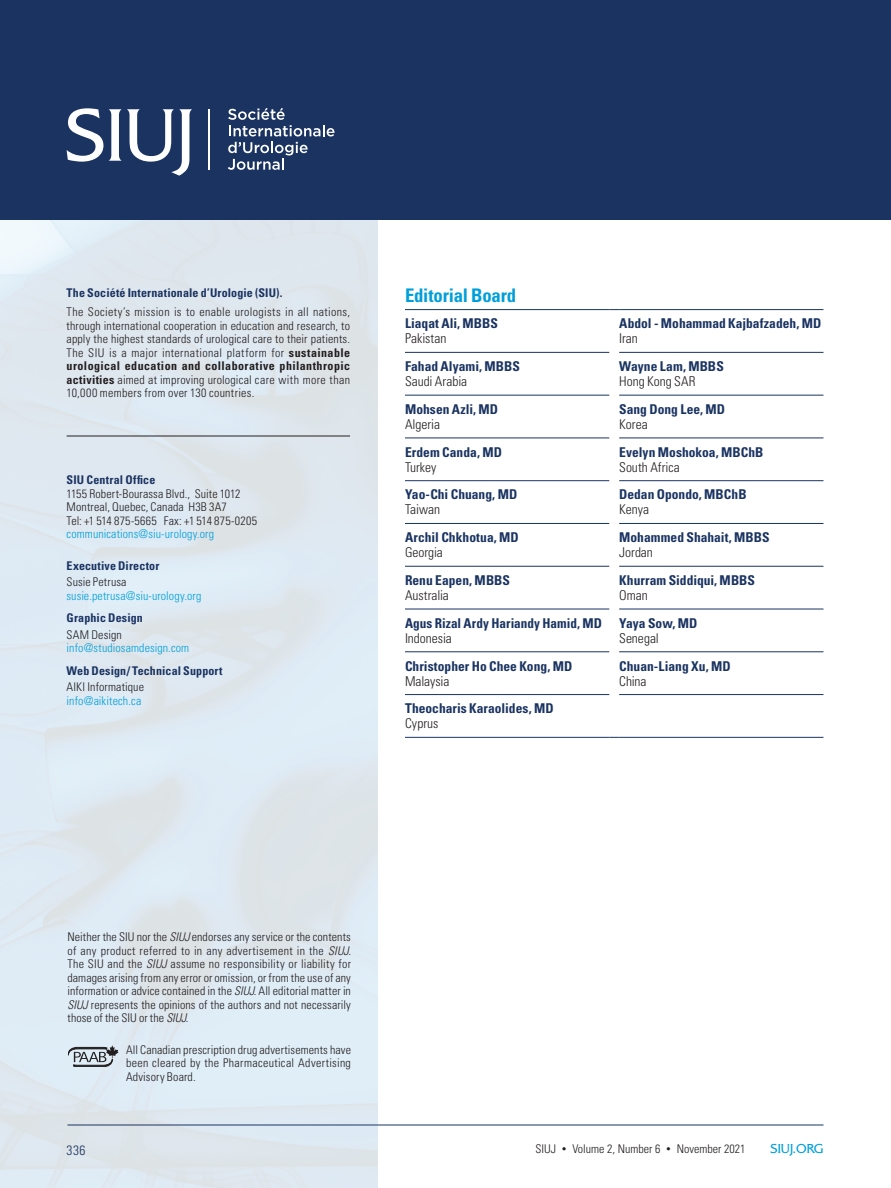
<style>
.page{position:relative;width:891px;height:1188px;background:#fff}
.page>*{position:absolute;margin:0;border:0;box-sizing:border-box;transform-origin:0 0}
.t1{font:700 condensed 18.75px "Univers LT Std";letter-spacing:-.01em;color:#009fda}
.t2{font:700 condensed 13.5px "Univers LT Std";color:#1a3361}
.t3{font:300 condensed 13.5px "Univers LT Std";color:#231f20}
.t4{font:500 13.5px "Alexon RR";color:#009fda}
.t5{font:300 condensed 13.5px "Univers LT Std";color:#1a3361}
.t6{font:300 condensed 12px/13.5px "Univers LT Std";letter-spacing:.015em;color:#231f20;text-align:justify}
.t7{font:700 condensed 12px "Univers LT Std";letter-spacing:.01em;color:#1a3361}
.t8{font:300 condensed 12px "Univers LT Std";letter-spacing:.01em;color:#009fda}
.s1{font-weight:700}
.s2{font-style:italic}
.s3{font-size:9px}
</style>
<div class="page">
<hr style="left:68px;top:1125px;width:756px;height:1px;background:#1a3361">
<div style="left:0;top:0;width:891px;height:220px;background:#1a3361"></div>
<hr style="left:405px;top:309px;width:204px;height:1px;background:#1a3361">
<hr style="left:619px;top:309px;width:204px;height:1px;background:#1a3361">
<hr style="left:405px;top:737px;width:204px;height:1px;background:#1a3361">
<hr style="left:619px;top:737px;width:204px;height:1px;background:#1a3361">
<hr style="left:405px;top:352px;width:204px;height:1px;background:#1a3361">
<hr style="left:405px;top:395px;width:204px;height:1px;background:#1a3361">
<hr style="left:405px;top:438px;width:204px;height:1px;background:#1a3361">
<hr style="left:405px;top:480px;width:204px;height:1px;background:#1a3361">
<hr style="left:405px;top:523px;width:204px;height:1px;background:#1a3361">
<hr style="left:405px;top:566px;width:204px;height:1px;background:#1a3361">
<hr style="left:405px;top:609px;width:204px;height:1px;background:#1a3361">
<hr style="left:405px;top:652px;width:204px;height:1px;background:#1a3361">
<hr style="left:405px;top:694px;width:204px;height:1px;background:#1a3361">
<hr style="left:619px;top:352px;width:204px;height:1px;background:#1a3361">
<hr style="left:619px;top:395px;width:204px;height:1px;background:#1a3361">
<hr style="left:619px;top:438px;width:204px;height:1px;background:#1a3361">
<hr style="left:619px;top:480px;width:204px;height:1px;background:#1a3361">
<hr style="left:619px;top:523px;width:204px;height:1px;background:#1a3361">
<hr style="left:619px;top:566px;width:204px;height:1px;background:#1a3361">
<hr style="left:619px;top:609px;width:204px;height:1px;background:#1a3361">
<hr style="left:619px;top:652px;width:204px;height:1px;background:#1a3361">
<hr style="left:619px;top:694px;width:204px;height:1px;background:#1a3361">
<hr style="left:67px;top:436px;width:283px;height:1px;background:#231f20">
<svg style="left:67px;top:108px;width:125px;height:68px"></svg>
<svg style="left:228px;top:108px;width:107px;height:62px"></svg>
<hr style="left:208px;top:109px;width:1px;height:61px;background:#fff">
<svg style="left:68px;top:1045px;width:51px;height:22px"></svg>
<p class="t7" style="left:67px;top:285px;width:217px">The Société Internationale d’Urologie (SIU).</p>
<p class="t6" style="left:67px;top:305px;width:285px">The Society’s mission is to enable urologists in all nations, through international cooperation in education and research, to apply the highest standards of urological care to their patients.<br>The SIU is a major international platform for <span class="s1">sustainable urological education and collaborative philanthropic activities</span> aimed at improving urological care with more than 10,000 members from over 130 countries.</p>
<p class="t7" style="left:67px;top:473px;width:90px">SIU Central Office</p>
<p class="t6" style="left:67px;top:487px;width:176px">1155 Robert-Bourassa Blvd., Suite 1012<br>Montreal, Quebec, Canada H3B 3A7</p>
<p class="t6" style="left:67px;top:514px;width:192px">Tel: +1 514 875-5665 Fax: +1 514 875-0205</p>
<p class="t8" style="left:67px;top:527px;width:149px">communications@siu-urology.org</p>
<p class="t7" style="left:67px;top:558px;width:94px">Executive Director</p>
<p class="t6" style="left:67px;top:575px;width:61px">Susie Petrusa</p>
<p class="t8" style="left:67px;top:588px;width:136px">susie.petrusa@siu-urology.org</p>
<p class="t7" style="left:67px;top:611px;width:78px">Graphic Design</p>
<p class="t6" style="left:67px;top:628px;width:57px">SAM Design</p>
<p class="t8" style="left:67px;top:641px;width:124px">info@studiosamdesign.com</p>
<p class="t7" style="left:67px;top:663px;width:157px">Web Design/ Technical Support</p>
<p class="t6" style="left:67px;top:680px;width:79px">AIKI Informatique</p>
<p class="t8" style="left:67px;top:693px;width:76px">info@aikitech.ca</p>
<p class="t1" style="left:405px;top:283px;width:113px">Editorial Board</p>
<p class="t2" style="left:405px;top:315px;width:95px">Liaqat Ali, MBBS</p>
<p class="t3" style="left:405px;top:331px;width:43px">Pakistan</p>
<p class="t2" style="left:619px;top:315px;width:204px">Abdol - Mohammad Kajbafzadeh, MD</p>
<p class="t3" style="left:619px;top:331px;width:20px">Iran</p>
<p class="t2" style="left:405px;top:358px;width:117px">Fahad Alyami, MBBS</p>
<p class="t3" style="left:405px;top:373px;width:64px">Saudi Arabia</p>
<p class="t2" style="left:619px;top:358px;width:106px">Wayne Lam, MBBS</p>
<p class="t3" style="left:619px;top:373px;width:78px">Hong Kong SAR</p>
<p class="t2" style="left:405px;top:401px;width:95px">Mohsen Azli, MD</p>
<p class="t3" style="left:405px;top:416px;width:37px">Algeria</p>
<p class="t2" style="left:619px;top:401px;width:107px">Sang Dong Lee, MD</p>
<p class="t3" style="left:619px;top:416px;width:30px">Korea</p>
<p class="t2" style="left:405px;top:444px;width:99px">Erdem Canda, MD</p>
<p class="t3" style="left:405px;top:459px;width:33px">Turkey</p>
<p class="t2" style="left:619px;top:444px;width:146px">Evelyn Moshokoa, MBChB</p>
<p class="t3" style="left:619px;top:459px;width:62px">South Africa</p>
<p class="t2" style="left:405px;top:486px;width:114px">Yao-Chi Chuang, MD</p>
<p class="t3" style="left:405px;top:502px;width:37px">Taiwan</p>
<p class="t2" style="left:619px;top:486px;width:129px">Dedan Opondo, MBChB</p>
<p class="t3" style="left:619px;top:502px;width:32px">Kenya</p>
<p class="t2" style="left:405px;top:529px;width:115px">Archil Chkhotua, MD</p>
<p class="t3" style="left:405px;top:544px;width:39px">Georgia</p>
<p class="t2" style="left:619px;top:529px;width:152px">Mohammed Shahait, MBBS</p>
<p class="t3" style="left:619px;top:544px;width:35px">Jordan</p>
<p class="t2" style="left:405px;top:572px;width:107px">Renu Eapen, MBBS</p>
<p class="t3" style="left:405px;top:587px;width:45px">Australia</p>
<p class="t2" style="left:619px;top:572px;width:137px">Khurram Siddiqui, MBBS</p>
<p class="t3" style="left:619px;top:587px;width:30px">Oman</p>
<p class="t2" style="left:405px;top:615px;width:199px">Agus Rizal Ardy Hariandy Hamid, MD</p>
<p class="t3" style="left:405px;top:630px;width:48px">Indonesia</p>
<p class="t2" style="left:619px;top:615px;width:80px">Yaya Sow, MD</p>
<p class="t3" style="left:619px;top:630px;width:41px">Senegal</p>
<p class="t2" style="left:405px;top:657px;width:169px">Christopher Ho Chee Kong, MD</p>
<p class="t3" style="left:405px;top:673px;width:46px">Malaysia</p>
<p class="t2" style="left:619px;top:657px;width:113px">Chuan-Liang Xu, MD</p>
<p class="t3" style="left:619px;top:673px;width:29px">China</p>
<p class="t2" style="left:405px;top:700px;width:150px">Theocharis Karaolides, MD</p>
<p class="t3" style="left:405px;top:715px;width:35px">Cyprus</p>
<p class="t6" style="left:68px;top:930px;width:285px">Neither the SIU nor the <span class="s2">SIUJ</span> endorses any service or the contents of any product referred to in any advertisement in the <span class="s2">SIUJ</span>.<br>The SIU and the <span class="s2">SIUJ</span> assume no responsibility or liability for damages arising from any error or omission, or from the use of any information or advice contained in the <span class="s2">SIUJ</span>. All editorial matter in <span class="s2">SIUJ</span> represents the opinions of the authors and not necessarily those of the SIU or the <span class="s2">SIUJ</span>.</p>
<p class="t6" style="left:126px;top:1043px;width:227px">All Canadian prescription drug advertisements have been cleared by the Pharmaceutical Advertising Advisory Board.</p>
<p class="t5" style="left:67px;top:1142px;width:20px">336</p>
<p class="t6" style="left:536px;top:1142px;width:211px">SIUJ <span class="s3">•</span> Volume 2, Number 6 <span class="s3">•</span> November 2021</p>
<p class="t4" style="left:771px;top:1141px;width:54px">SIUJ.ORG</p>
</div>
